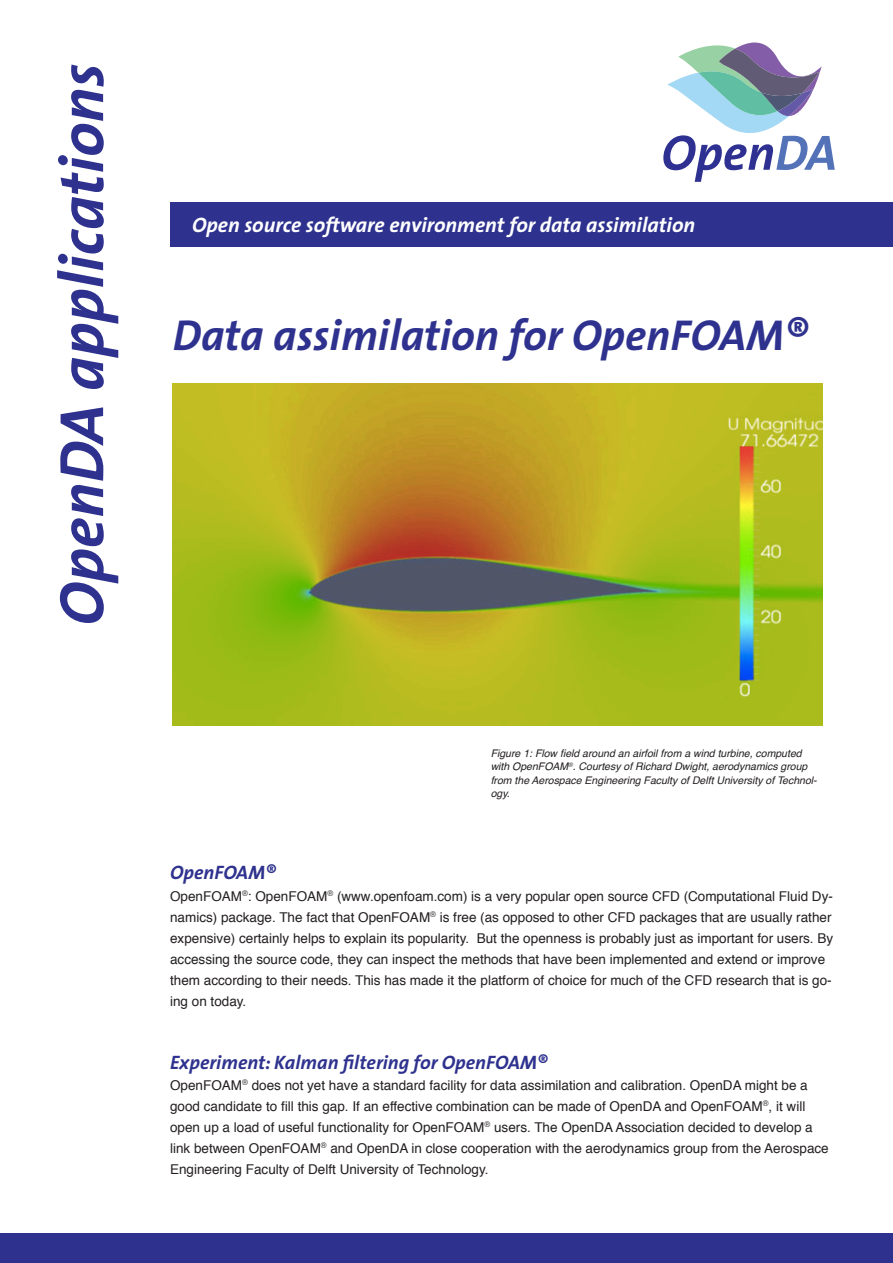
<style>
.page{position:relative;width:893px;height:1263px;background:#fff}
.page>*{position:absolute;margin:0;border:0;box-sizing:border-box;transform-origin:0 0}
.t1{font:italic 700 63px "The Sans";color:#2e328e}
.t2{font:italic 700 43.5px "The Sans";color:#2e328e}
.t3{font:italic 700 21px "The Sans";color:#fff}
.t4{font:italic 700 19.5px "The Sans";color:#2e328e}
.t5{font:13.5px/21px "Helvetica";color:#231f20}
.t6{font:italic 10.5px/13.5px "Helvetica";color:#231f20}
</style>
<div class="page">
<img style="left:173px;top:383px;width:649px;height:343px">
<svg style="left:663px;top:43px;width:172px;height:139px"></svg>
<div style="left:171px;top:202px;width:722px;height:45px;background:#2e328e"></div>
<div style="left:0;top:1233px;width:893px;height:30px;background:#2e328e"></div>
<p class="t1" style="left:29px;top:626px;width:564px;rotate:-90deg">OpenDA applications</p>
<p class="t3" style="left:192px;top:207px;width:505px">Open source software environment for data assimilation</p>
<p class="t2" style="left:173px;top:299px;width:637px">Data assimilation for OpenFOAM®</p>
<p class="t6" style="left:491px;top:747px;width:328px">Figure 1: Flow field around an airfoil from a wind turbine, computed with OpenFOAM<sup>®</sup>. Courtesy of Richard Dwight, aerodynamics group from the Aerospace Engineering Faculty of Delft University of Technol&shy;ogy.</p>
<p class="t4" style="left:170px;top:856px;width:107px">OpenFOAM®</p>
<p class="t5" style="left:170px;top:886px;width:665px">OpenFOAM<sup>®</sup>: OpenFOAM<sup>®</sup> (www.openfoam.com) is a very popular open source CFD (Computational Fluid Dy&shy;namics) package. The fact that OpenFOAM<sup>®</sup> is free (as opposed to other CFD packages that are usually rather expensive) certainly helps to explain its popularity. But the openness is probably just as important for users. By accessing the source code, they can inspect the methods that have been implemented and extend or improve them according to their needs. This has made it the platform of choice for much of the CFD research that is go&shy;ing on today.</p>
<p class="t4" style="left:170px;top:1045px;width:379px">Experiment: Kalman filtering for OpenFOAM®</p>
<p class="t5" style="left:170px;top:1075px;width:660px">OpenFOAM<sup>®</sup> does not yet have a standard facility for data assimilation and calibration. OpenDA might be a good candidate to fill this gap. If an effective combination can be made of OpenDA and OpenFOAM<sup>®</sup>, it will open up a load of useful functionality for OpenFOAM<sup>®</sup> users. The OpenDA Association decided to develop a link between OpenFOAM<sup>®</sup> and OpenDA in close cooperation with the aerodynamics group from the Aerospace Engineering Faculty of Delft University of Technology.</p>
</div>
